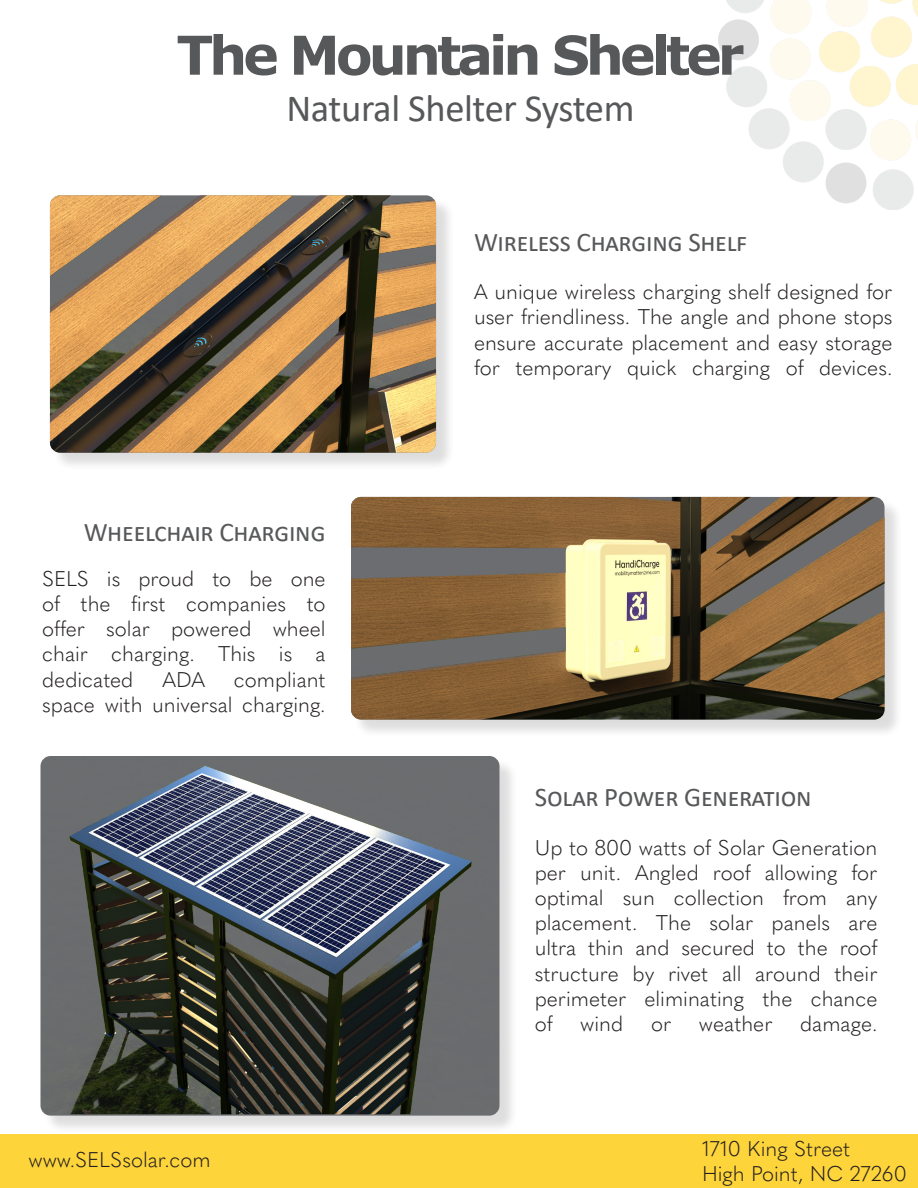
<style>
.page{position:relative;width:918px;height:1188px;background:#fff}
.page>*{position:absolute;margin:0;border:0;box-sizing:border-box;transform-origin:0 0}
.t1{font:700 53.55px "Verdana";letter-spacing:-.075em;color:#57585a}
.t2{font:38.55px "Calibri";letter-spacing:-.01em;color:#57585a}
.Secondady_subtitles{font:27px "Calibri";letter-spacing:-.01em;color:#57585a}
.t3{font:300 21px/25.2px "Quasimoda";color:#231f20;text-align:justify}
</style>
<div class="page">
<img style="left:719px;top:0;width:199px;height:209px">
<div style="left:0;top:1134px;width:918px;height:54px;background:#fed43b"></div>
<div style="left:52px;top:198px;width:403px;height:273px;background:#231f20;opacity:.15"></div>
<img style="left:50px;top:195px;width:386px;height:258px">
<div style="left:353px;top:499px;width:551px;height:239px;background:#231f20;opacity:.15"></div>
<img style="left:351px;top:497px;width:534px;height:223px">
<div style="left:43px;top:758px;width:475px;height:377px;background:#231f20;opacity:.15"></div>
<img style="left:40px;top:756px;width:460px;height:358px">
<p class="t1" style="left:177px;top:17px;width:569px">The Mountain Shelter</p>
<p class="t2" style="left:286px;top:81px;width:350px">Natural Shelter System</p>
<p class="Secondady_subtitles" style="left:474px;top:224px;width:275px">Wireless Charging Shelf</p>
<p class="Secondady_subtitles" style="left:84px;top:513px;width:243px">Wheelchair Charging</p>
<p class="t3" style="left:42px;top:564px;width:285px">SELS is proud to be one of the first companies to offer solar powered wheel chair charging. This is a dedicated</p>
<p class="t3" style="left:42px;top:665px;width:285px;text-align:right">compliant<br>space with universal charging.</p>
<p class="t3" style="left:162px;top:665px;width:44px">ADA</p>
<p class="t3" style="left:474px;top:278px;width:420px">A unique wireless charging shelf designed for user friendliness. The angle and phone stops ensure accurate placement and easy storage for temporary quick charging of devices.</p>
<p class="Secondady_subtitles" style="left:535px;top:779px;width:278px">Solar Power Generation</p>
<p class="t3" style="left:535px;top:833px;width:344px">Up to 800 watts of Solar Generation per unit. Angled roof allowing for optimal sun collection from any placement. The solar panels are ultra thin and secured to the roof structure by rivet all around their perimeter eliminating the chance of</p>
<p class="t3" style="left:580px;top:1010px;width:45px">wind</p>
<p class="t3" style="left:651px;top:1010px;width:22px">or</p>
<p class="t3" style="left:699px;top:1010px;width:75px">weather</p>
<p class="t3" style="left:800px;top:1010px;width:79px">damage.</p>
<p class="t3" style="left:28px;top:1146px;width:184px">www.SELSsolar.com</p>
<p class="t3" style="left:702px;top:1134px;width:150px">1710 King Street</p>
<p class="t3" style="left:702px;top:1159px;width:206px">High Point, NC 27260</p>
</div>
